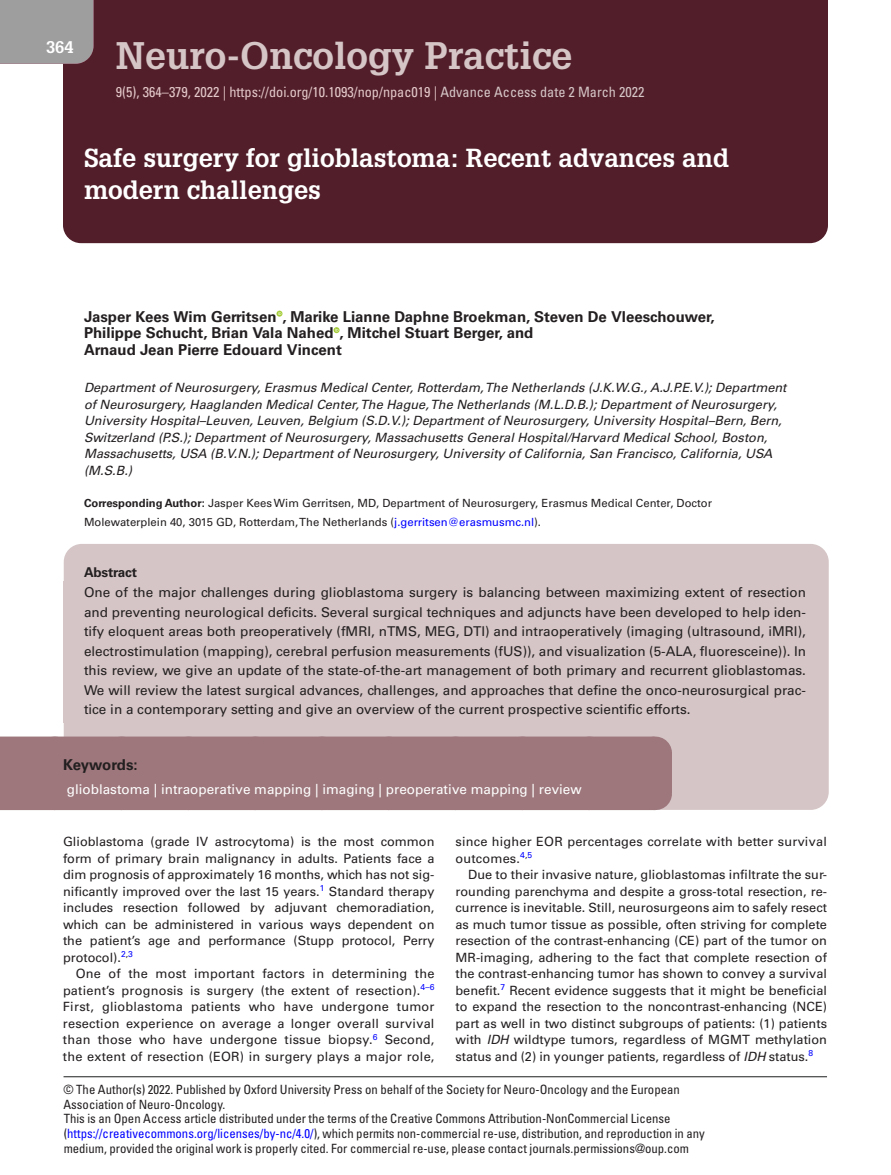
<style>
.page{position:relative;width:891px;height:1175px;background:#fff}
.page>*{position:absolute;margin:0;border:0;box-sizing:border-box;transform-origin:0 0}
.t1{font:700 37.5px "Glypha LT Std";color:#d5c5c6}
.REV_Article_Title{font:700 25.5px/31.5px "Glypha LT Std";color:#fff}
.t2{font:700 16.5px "Glypha LT Std";color:#fff}
.REV_Authors{font:700 15px/16.5px "Univers LT Std";color:#231f20}
.Keywords_Title{font:700 15px "Univers LT Std";letter-spacing:-.015em;color:#231f20}
.t3{font:condensed 14.25px "Univers LT Std";color:#e4c8c9}
.REV_Abstract{font:13.5px/19.5px "Univers LT Std";color:#231f20;text-align:justify}
.REV_Keywords{font:13.5px "Univers LT Std";color:#fff}
.Abstract_Title{font:700 13.5px "Univers LT Std";letter-spacing:-.015em;color:#231f20}
.REV_TextInd{font:12.75px/16.5px "Univers LT Std";letter-spacing:.015em;color:#231f20;text-align:justify}
.REV_Affiliation{font:italic 12.75px/16.5px "Univers LT Std";color:#231f20}
.REV_Text{font:12.75px/16.5px "Univers LT Std";color:#231f20;text-align:justify}
.License{font:condensed 12.75px/15px "Univers LT Std";color:#231f20}
.REV_CopyrightLine{font:condensed 12.75px/15px "Univers LT Std";color:#231f20}
.FM_Correspondence{font:11.25px/19.5px "Univers LT Std";color:#231f20}
.s1{color:#d5c5c6}
.s2{font-weight:700}
.s3{color:#00f}
.s4{font-style:italic}
</style>
<div class="page">
<div style="left:63px;top:0;width:765px;height:188px;background:#511e2a"></div>
<div style="left:64px;top:544px;width:765px;height:266px;background:#d5c5c6;border-radius:18px"></div>
<div style="left:63px;top:581px;width:764px;height:141px;background:#d5c5c6"></div>
<div style="left:0;top:752px;width:671px;height:41px;background:#9d777c"></div>
<div style="left:0;top:736px;width:655px;height:33px;background:#9d777c"></div>
<svg style="left:55px;top:736px;width:566px;height:1px"></svg>
<hr style="left:655px;top:736px;width:1px;height:33px;background:#9d777c">
<div style="left:0;top:770px;width:665px;height:27px;background:#9d777c"></div>
<div style="left:0;top:777px;width:655px;height:33px;background:#9d777c"></div>
<hr style="left:655px;top:777px;width:1px;height:33px;background:#9d777c">
<svg style="left:277px;top:311px;width:6px;height:6px"></svg>
<svg style="left:334px;top:327px;width:6px;height:6px"></svg>
<hr style="left:64px;top:1076px;width:763px;height:1px;background:#1d1e1f">
<div style="left:63px;top:188px;width:765px;height:55px;background:#511e2a"></div>
<div style="left:0;top:0;width:94px;height:64px;background:#9e9e9e"></div>
<p class="t2" style="left:46px;top:37px;width:29px">364</p>
<h1 class="t1" style="left:116px;top:32px;width:458px">Neuro-Oncology Practice</h1>
<p class="t3" style="left:116px;top:83px;width:530px">9(5), 364–379, 2022 | https://doi.org/10.1093/nop/npac019 | <span class="s1">Advance Access date 2 March 2022</span></p>
<h1 class="REV_Article_Title" style="left:84px;top:142px;width:647px">Safe surgery for glioblastoma: Recent advances and modern challenges</h1>
<p class="REV_Authors" style="left:84px;top:308px;width:632px">Jasper Kees Wim Gerritsen , Marike Lianne Daphne Broekman, Steven De Vleeschouwer,<br>Philippe Schucht, Brian Vala Nahed , Mitchel Stuart Berger, and<br>Arnaud Jean Pierre Edouard Vincent</p>
<p class="REV_Affiliation" style="left:84px;top:379px;width:704px">Department of Neurosurgery, Erasmus Medical Center, Rotterdam, The Netherlands (J.K.W.G., A.J.P.E.V.); Department of Neurosurgery, Haaglanden Medical Center, The Hague, The Netherlands (M.L.D.B.); Department of Neurosurgery, University Hospital–Leuven, Leuven, Belgium (S.D.V.); Department of Neurosurgery, University Hospital–Bern, Bern, Switzerland (P.S.); Department of Neurosurgery, Massachusetts General Hospital/Harvard Medical School, Boston, Massachusetts, USA (B.V.N.); Department of Neurosurgery, University of California, San Francisco, California, USA (M.S.B.)</p>
<p class="FM_Correspondence" style="left:84px;top:493px;width:630px"><span class="s2">Corresponding Author:</span> Jasper Kees Wim Gerritsen, MD, Department of Neurosurgery, Erasmus Medical Center, Doctor<br>Molewaterplein 40, 3015 GD, Rotterdam, The Netherlands (<span class="s3">j.gerritsen@erasmusmc.nl</span>).</p>
<h2 class="Abstract_Title" style="left:84px;top:565px;width:55px">Abstract</h2>
<p class="REV_Abstract" style="left:84px;top:582px;width:724px">One of the major challenges during glioblastoma surgery is balancing between maximizing extent of resection and preventing neurological deficits. Several surgical techniques and adjuncts have been developed to help iden&shy;tify eloquent areas both preoperatively (fMRI, nTMS, MEG, DTI) and intraoperatively (imaging (ultrasound, iMRI), electrostimulation (mapping), cerebral perfusion measurements (fUS)), and visualization (5-ALA, fluoresceine)). In this review, we give an update of the state-of-the-art management of both primary and recurrent glioblastomas.<br>We will review the latest surgical advances, challenges, and approaches that define the onco-neurosurgical prac&shy;tice in a contemporary setting and give an overview of the current prospective scientific efforts.</p>
<p class="Keywords_Title" style="left:63px;top:755px;width:76px">Keywords:</p>
<p class="REV_Keywords" style="left:67px;top:780px;width:516px">glioblastoma | intraoperative mapping | imaging | preoperative mapping | review</p>
<p class="REV_Text" style="left:63px;top:833px;width:373px">Glioblastoma (grade IV astrocytoma) is the most common form of primary brain malignancy in adults. Patients face a dim prognosis of approximately 16 months, which has not sig&shy;nificantly improved over the last 15 years.<sup>1</sup> Standard therapy includes resection followed by adjuvant chemoradiation, which can be administered in various ways dependent on the patient’s age and performance (Stupp protocol, Perry protocol).<sup>2</sup><sup>,</sup><sup>3</sup></p>
<p class="REV_TextInd" style="left:63px;top:965px;width:373px;text-indent:13px">One of the most important factors in determining the patient’s prognosis is surgery (the extent of resection).<sup>4–6<br></sup>First, glioblastoma patients who have undergone tumor resection experience on average a longer overall survival than those who have undergone tissue biopsy.<sup>6</sup> Second, the extent of resection (EOR) in surgery plays a major role,</p>
<p class="REV_TextInd" style="left:456px;top:833px;width:373px">since higher EOR percentages correlate with better survival outcomes.<sup>4</sup><sup>,</sup><sup>5</sup></p>
<p class="REV_TextInd" style="left:456px;top:866px;width:373px;text-indent:13px">Due to their invasive nature, glioblastomas infiltrate the sur&shy;rounding parenchyma and despite a gross-total resection, re&shy;currence is inevitable. Still, neurosurgeons aim to safely resect as much tumor tissue as possible, often striving for complete resection of the contrast-enhancing (CE) part of the tumor on MR-imaging, adhering to the fact that complete resection of the contrast-enhancing tumor has shown to convey a survival benefit.<sup>7</sup> Recent evidence suggests that it might be beneficial to expand the resection to the noncontrast-enhancing (NCE) part as well in two distinct subgroups of patients: (1) patients with <span class="s4">IDH</span> wildtype tumors, regardless of MGMT methylation status and (2) in younger patients, regardless of <span class="s4">IDH</span> status.<sup>8</sup></p>
<p class="REV_CopyrightLine" style="left:64px;top:1081px;width:618px">© The Author(s) 2022. Published by Oxford University Press on behalf of the Society for Neuro-Oncology and the European<br>Association of Neuro-Oncology.</p>
<p class="License" style="left:64px;top:1111px;width:643px">This is an Open Access article distributed under the terms of the Creative Commons Attribution-NonCommercial License (<span class="s3">https://creativecommons.org/licenses/by-nc/4.0/</span>), which permits non-commercial re-use, distribution, and reproduction in any medium, provided the original work is properly cited. For commercial re-use, please contact journals.permissions@oup.com</p>
</div>
